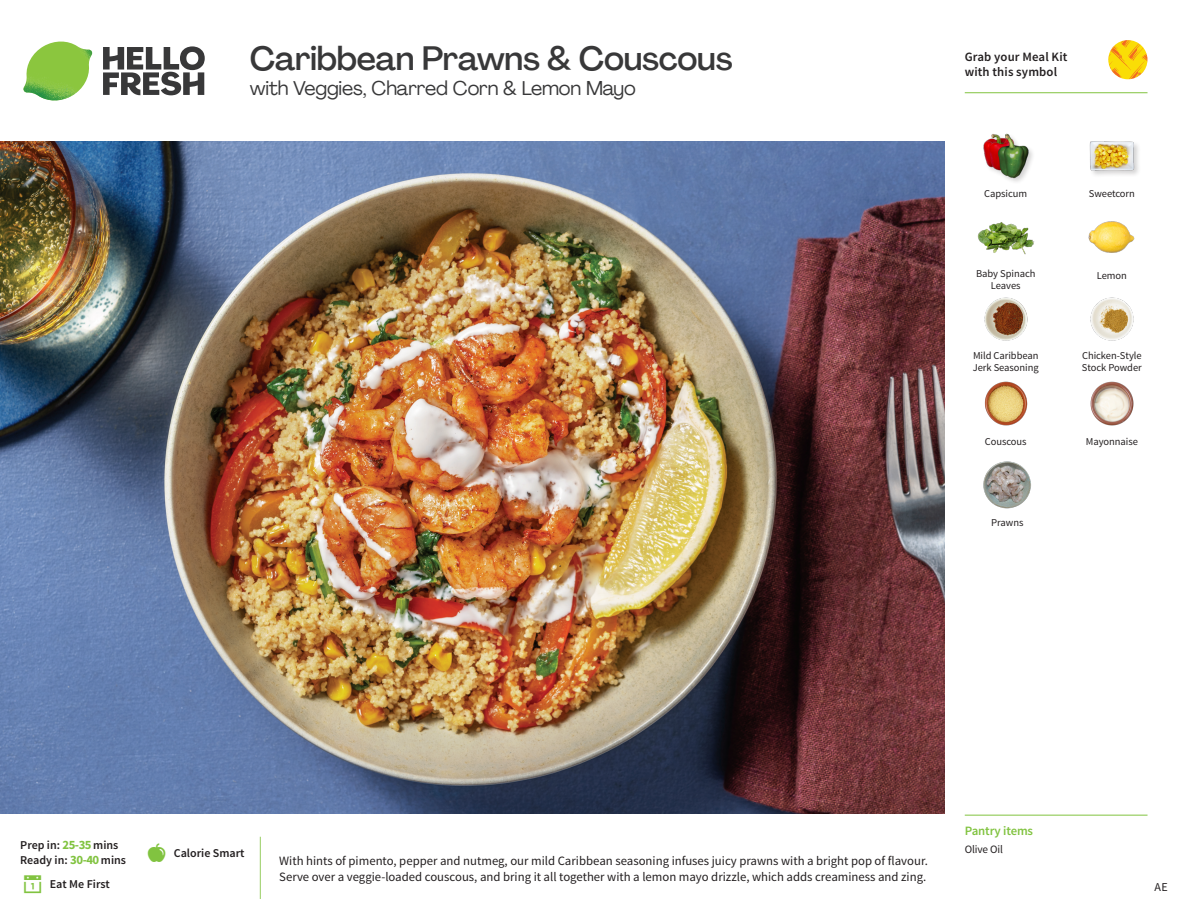
<style>
.page{position:relative;width:1188px;height:918px;background:#fff}
.page>*{position:absolute;margin:0;border:0;box-sizing:border-box;transform-origin:0 0}
._15_Titel_UK{font:500 33px "Agrandir";letter-spacing:-.01em;color:#383839}
._15_Titel_UK-2{font:19.5px "Agrandir";letter-spacing:-.01em;color:#383839}
.Step_6_Text_AU{font:12.75px/16.5px "Source Sans Pro";color:#231f20}
.t1{font:600 12.75px/15px "Source Sans Pro";letter-spacing:.01em;color:#231f20}
._04_Headers_Front{font:600 12.75px "Source Sans Pro";letter-spacing:-.01em;color:#81c340}
._04_Intro{font:600 12px "Source Sans Pro";color:#231f20}
.t2{font:12px "Source Sans Pro";color:#231f20}
._05_Pantry{font:11.25px "Source Sans Pro";letter-spacing:-.01em;color:#231f20}
._18_FRONT_ingredient{font:10.5px/12px "Source Sans Pro";letter-spacing:-.005em;color:#231f20}
.s1{font-weight:700;font-size:12.75px;color:#81c340}
</style>
<div class="page">
<svg style="left:103px;top:46px;width:102px;height:49px"></svg>
<img style="left:23px;top:42px;width:69px;height:59px">
<img style="left:0;top:142px;width:945px;height:672px">
<img style="left:1090px;top:297px;width:44px;height:44px">
<img style="left:984px;top:381px;width:44px;height:45px">
<img style="left:1090px;top:381px;width:44px;height:45px">
<img style="left:984px;top:297px;width:44px;height:44px">
<img style="left:977px;top:222px;width:57px;height:33px">
<img style="left:1088px;top:221px;width:47px;height:32px">
<div style="left:982px;top:133px;width:53px;height:51px;background:#231f20;opacity:.2"></div>
<img style="left:982px;top:133px;width:47px;height:46px">
<img style="left:1089px;top:141px;width:50px;height:34px">
<img style="left:983px;top:461px;width:48px;height:48px">
<hr style="left:965px;top:815px;width:183px;height:1px;background:#81c340">
<svg style="left:1091px;top:40px;width:57px;height:54px"></svg>
<hr style="left:965px;top:92px;width:183px;height:1px;background:#81c340">
<p class="_15_Titel_UK" style="left:250px;top:38px;width:484px">Caribbean Prawns &amp; Couscous</p>
<p class="_15_Titel_UK-2" style="left:250px;top:76px;width:388px">with Veggies, Charred Corn &amp; Lemon Mayo</p>
<p class="t1" style="left:965px;top:50px;width:104px">Grab your Meal Kit with this symbol</p>
<p class="_18_FRONT_ingredient" style="left:984px;top:188px;width:45px">Capsicum</p>
<p class="_18_FRONT_ingredient" style="left:1089px;top:188px;width:48px">Sweetcorn</p>
<p class="_18_FRONT_ingredient" style="left:976px;top:267px;width:61px;text-align:center">Baby Spinach<br>Leaves</p>
<p class="_18_FRONT_ingredient" style="left:1097px;top:270px;width:32px">Lemon</p>
<p class="_18_FRONT_ingredient" style="left:973px;top:350px;width:67px">Mild Caribbean<br>Jerk Seasoning</p>
<p class="_18_FRONT_ingredient" style="left:1082px;top:350px;width:61px">Chicken-Style<br>Stock Powder</p>
<p class="_18_FRONT_ingredient" style="left:985px;top:435px;width:43px">Couscous</p>
<p class="_18_FRONT_ingredient" style="left:1086px;top:435px;width:54px">Mayonnaise</p>
<p class="_18_FRONT_ingredient" style="left:991px;top:516px;width:34px">Prawns</p>
<p class="_04_Intro" style="left:20px;top:838px;width:100px">Prep in: <span class="s1">25-35</span> mins</p>
<p class="_04_Intro" style="left:20px;top:853px;width:107px">Ready in: <span class="s1">30-40</span> mins</p>
<p class="_04_Intro" style="left:50px;top:876px;width:62px">Eat Me First</p>
<p class="_04_Intro" style="left:174px;top:845px;width:72px">Calorie Smart</p>
<p class="Step_6_Text_AU" style="left:279px;top:852px;width:650px">With hints of pimento, pepper and nutmeg, our mild Caribbean seasoning infuses juicy prawns with a bright pop of flavour.<br>Serve over a veggie-loaded couscous, and bring it all together with a lemon mayo drizzle, which adds creaminess and zing.</p>
<p class="_04_Headers_Front" style="left:965px;top:822px;width:70px">Pantry items</p>
<p class="_05_Pantry" style="left:965px;top:842px;width:40px">Olive Oil</p>
<p class="t2" style="left:1155px;top:879px;width:15px">AE</p>
</div>
